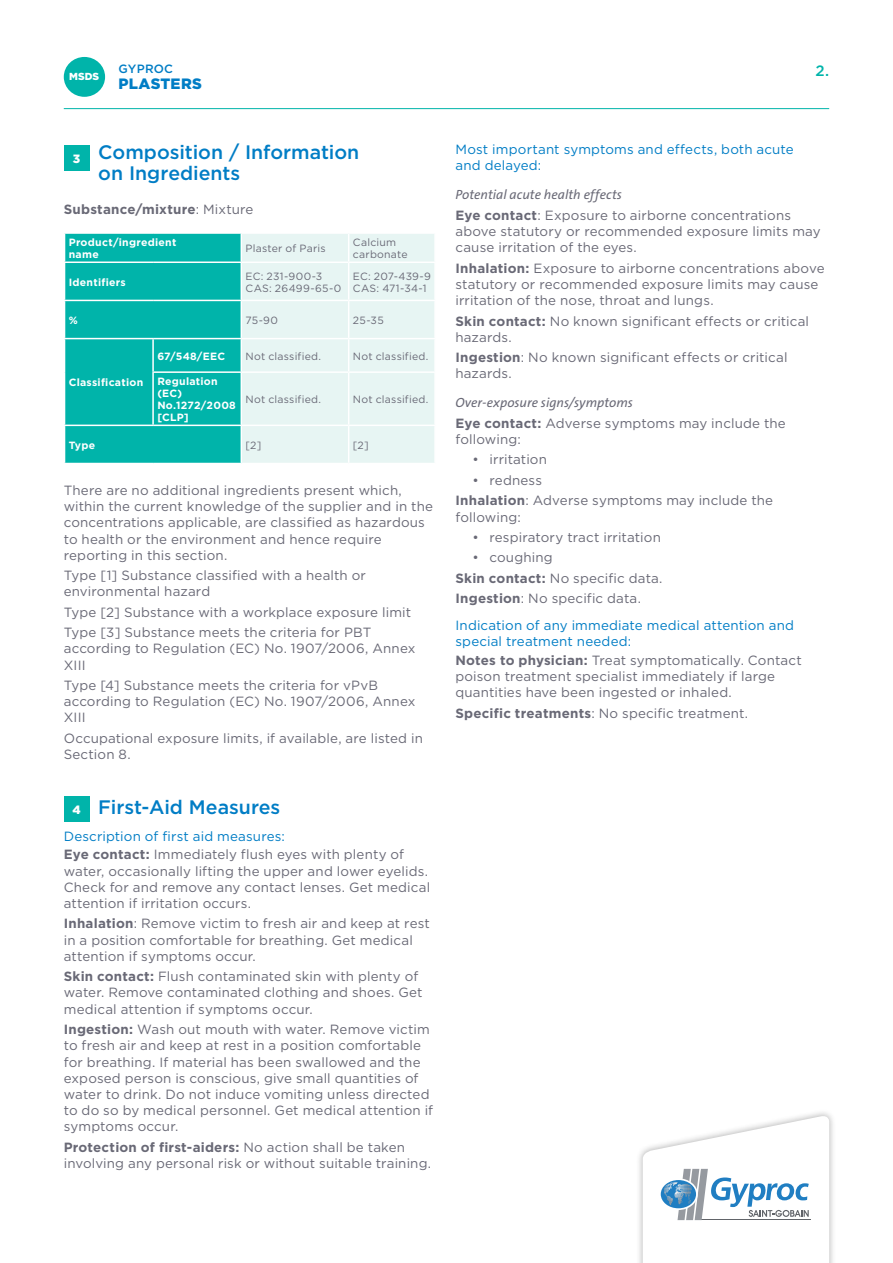
<style>
.page{position:relative;width:893px;height:1263px;background:#fff}
.page>*{position:absolute;margin:0;border:0;box-sizing:border-box;transform-origin:0 0}
.t1{font:500 19.5px/21px "Gotham HTF";color:#007dc5}
.t2{font:900 15px "Gotham HTF";letter-spacing:.02em;color:#007dc5}
.t3{font:500 15px "Gotham HTF";color:#00b4aa}
.t4{font:13.35px/16.2px "Gotham HTF";letter-spacing:.01em;color:#696976}
.t5{font:13.35px/16.4px "Gotham HTF";letter-spacing:.01em;color:#007dc5}
.t6{font:italic 13.35px "The Sans B5 Plain";color:#696976}
.t7{font:700 13.35px "Gotham HTF";letter-spacing:.02em;color:#696976}
.t8{font:500 12px "Gotham HTF";letter-spacing:.02em;color:#007dc5}
.t9{font:10.5px/12px "Gotham HTF";letter-spacing:.02em;color:#696976}
.t10{font:700 10.5px/12px "Gotham HTF";letter-spacing:.025em;color:#fff}
.t11{font:900 10.2px "Gotham HTF";color:#fff}
.s1{font-weight:400}
.s2{font-weight:900;font-size:12px;color:#fff}
.s3{color:#007dc5}
.s4{font-weight:700}
</style>
<div class="page">
<div style="left:64px;top:57px;width:41px;height:40px;background:#00b4aa;border-radius:50%"></div>
<hr style="left:64px;top:108px;width:765px;height:1px;background:#00b4aa">
<div style="left:64px;top:145px;width:25px;height:26px;background:#00b4aa"></div>
<svg style="left:64px;top:233px;width:371px;height:230px;background:#7dd7d1"></svg>
<hr style="left:64px;top:261px;width:89px;height:2px;background:#fff">
<hr style="left:64px;top:263px;width:1px;height:37px;background:#fff">
<hr style="left:153px;top:261px;width:88px;height:2px;background:#fff">
<hr style="left:241px;top:263px;width:1px;height:37px;background:#fff">
<hr style="left:64px;top:300px;width:89px;height:1px;background:#fff">
<hr style="left:64px;top:301px;width:1px;height:37px;background:#fff">
<hr style="left:153px;top:300px;width:88px;height:1px;background:#fff">
<hr style="left:241px;top:301px;width:1px;height:37px;background:#fff">
<hr style="left:64px;top:338px;width:89px;height:1px;background:#fff">
<hr style="left:64px;top:339px;width:1px;height:33px;background:#fff">
<hr style="left:153px;top:338px;width:88px;height:1px;background:#fff">
<hr style="left:152px;top:339px;width:2px;height:32px;background:#fff">
<hr style="left:241px;top:339px;width:1px;height:32px;background:#fff">
<hr style="left:64px;top:372px;width:1px;height:53px;background:#fff">
<hr style="left:152px;top:371px;width:89px;height:2px;background:#fff">
<hr style="left:152px;top:373px;width:2px;height:52px;background:#fff">
<hr style="left:241px;top:373px;width:1px;height:52px;background:#fff">
<hr style="left:64px;top:425px;width:89px;height:1px;background:#fff">
<hr style="left:64px;top:426px;width:1px;height:37px;background:#fff">
<hr style="left:153px;top:425px;width:88px;height:1px;background:#fff">
<hr style="left:241px;top:426px;width:1px;height:37px;background:#fff">
<div style="left:64px;top:796px;width:25px;height:26px;background:#00b4aa"></div>
<div style="left:636px;top:1109px;width:200px;height:154px;background:#000;opacity:.3"></div>
<svg style="left:643px;top:1116px;width:186px;height:147px"></svg>
<p class="t11" style="left:69px;top:70px;width:31px">MSDS</p>
<p class="t8" style="left:118px;top:62px;width:56px">Gyproc</p>
<p class="t2" style="left:118px;top:75px;width:85px">PLASTERS</p>
<h1 class="t1" style="left:98px;top:141px;width:263px;text-indent:-25px"><sub>3</sub> Composition / Information on Ingredients</h1>
<p class="t7" style="left:64px;top:201px;width:191px">Substance/mixture<span class="s1">: Mixture</span></p>
<p class="t10" style="left:69px;top:236px;width:109px">Product/ingredient name</p>
<p class="t9" style="left:246px;top:242px;width:82px">Plaster of Paris</p>
<p class="t9" style="left:353px;top:236px;width:56px">Calcium carbonate</p>
<p class="t10" style="left:69px;top:276px;width:58px">Identifiers</p>
<p class="t9" style="left:246px;top:270px;width:97px">EC: 231-900-3<br>CAS: 26499-65-0</p>
<p class="t9" style="left:353px;top:270px;width:79px">EC: 207-439-9<br>CAS: 471-34-1</p>
<p class="t10" style="left:69px;top:314px;width:11px">%</p>
<p class="t9" style="left:246px;top:314px;width:34px">75-90</p>
<p class="t9" style="left:353px;top:314px;width:32px">25-35</p>
<p class="t10" style="left:69px;top:376px;width:76px">Classification</p>
<p class="t10" style="left:157px;top:350px;width:69px">67/548/EEC</p>
<p class="t9" style="left:246px;top:350px;width:77px">Not classified.</p>
<p class="t9" style="left:353px;top:350px;width:77px">Not classified.</p>
<p class="t10" style="left:157px;top:375px;width:80px">Regulation (EC)<br>No.1272/2008 [CLP]</p>
<p class="t9" style="left:246px;top:393px;width:77px">Not classified.</p>
<p class="t9" style="left:353px;top:393px;width:77px">Not classified.</p>
<p class="t10" style="left:69px;top:439px;width:28px">Type</p>
<p class="t9" style="left:246px;top:439px;width:17px">[2]</p>
<p class="t9" style="left:353px;top:439px;width:17px">[2]</p>
<p class="t4" style="left:64px;top:482px;width:371px">There are no additional ingredients present which, within the current knowledge of the supplier and in the concentrations applicable, are classified as hazardous to health or the environment and hence require reporting in this section.</p>
<p class="t4" style="left:64px;top:567px;width:304px">Type [1] Substance classified with a health or environmental hazard</p>
<p class="t4" style="left:64px;top:602px;width:349px;line-height:20.4px">Type [2] Substance with a workplace exposure limit<br>Type [3] Substance meets the criteria for PBT</p>
<p class="t4" style="left:64px;top:640px;width:353px">according to Regulation (EC) No. 1907/2006, Annex<br>XIII</p>
<p class="t4" style="left:64px;top:677px;width:353px">Type [4] Substance meets the criteria for vPvB according to Regulation (EC) No. 1907/2006, Annex<br>XIII</p>
<p class="t4" style="left:64px;top:730px;width:361px">Occupational exposure limits, if available, are listed in<br>Section 8.</p>
<h1 class="t1" style="left:72px;top:796px;width:209px"><span class="s2">4</span> First-Aid Measures</h1>
<p class="t4" style="left:64px;top:827px;width:342px;line-height:18.3px"><span class="s3">Description of first aid measures:<br></span><span class="s4">Eye contact:</span> Immediately flush eyes with plenty of</p>
<p class="t4" style="left:64px;top:862px;width:368px">water, occasionally lifting the upper and lower eyelids.<br>Check for and remove any contact lenses. Get medical attention if irritation occurs.</p>
<p class="t4" style="left:64px;top:915px;width:368px"><span class="s4">Inhalation</span>: Remove victim to fresh air and keep at rest in a position comfortable for breathing. Get medical attention if symptoms occur.</p>
<p class="t4" style="left:64px;top:968px;width:360px"><span class="s4">Skin contact:</span> Flush contaminated skin with plenty of water. Remove contaminated clothing and shoes. Get medical attention if symptoms occur.</p>
<p class="t4" style="left:64px;top:1021px;width:371px"><span class="s4">Ingestion:</span> Wash out mouth with water. Remove victim to fresh air and keep at rest in a position comfortable for breathing. If material has been swallowed and the exposed person is conscious, give small quantities of water to drink. Do not induce vomiting unless directed to do so by medical personnel. Get medical attention if symptoms occur.</p>
<p class="t4" style="left:64px;top:1139px;width:369px"><span class="s4">Protection of first-aiders:</span> No action shall be taken involving any personal risk or without suitable training.</p>
<p class="t3" style="left:815px;top:62px;width:15px">2.</p>
<p class="t5" style="left:455px;top:141px;width:340px">Most important symptoms and effects, both acute and delayed:</p>
<p class="t6" style="left:455px;top:188px;width:168px">Potential acute health effects</p>
<p class="t4" style="left:455px;top:207px;width:367px"><span class="s4">Eye contact</span>: Exposure to airborne concentrations above statutory or recommended exposure limits may cause irritation of the eyes.</p>
<p class="t4" style="left:455px;top:260px;width:371px"><span class="s4">Inhalation:</span> Exposure to airborne concentrations above statutory or recommended exposure limits may cause irritation of the nose, throat and lungs.</p>
<p class="t4" style="left:455px;top:312px;width:355px"><span class="s4">Skin contact:</span> No known significant effects or critical hazards.</p>
<p class="t4" style="left:455px;top:349px;width:333px"><span class="s4">Ingestion</span>: No known significant effects or critical hazards.</p>
<p class="t6" style="left:455px;top:396px;width:179px">Over-exposure signs/symptoms</p>
<p class="t4" style="left:455px;top:415px;width:332px"><span class="s4">Eye contact:</span> Adverse symptoms may include the following:</p>
<p class="t4" style="left:472px;top:451px;width:76px">• irritation</p>
<p class="t4" style="left:455px;top:470px;width:319px;line-height:20.4px;text-indent:17px">• redness<br><span class="s4">Inhalation</span>: Adverse symptoms may include the</p>
<p class="t4" style="left:455px;top:508px;width:67px">following:</p>
<p class="t4" style="left:472px;top:529px;width:190px">• respiratory tract irritation</p>
<p class="t4" style="left:455px;top:547px;width:209px;line-height:20.4px;text-indent:17px">• coughing<br><span class="s4">Skin contact:</span> No specific data.<br><span class="s4">Ingestion</span>: No specific data.</p>
<p class="t5" style="left:455px;top:617px;width:340px">Indication of any immediate medical attention and special treatment needed:</p>
<p class="t4" style="left:455px;top:652px;width:348px"><span class="s4">Notes to physician:</span> Treat symptomatically. Contact poison treatment specialist immediately if large quantities have been ingested or inhaled.</p>
<p class="t4" style="left:455px;top:704px;width:294px"><span class="s4">Specific treatments</span>: No specific treatment.</p>
</div>
